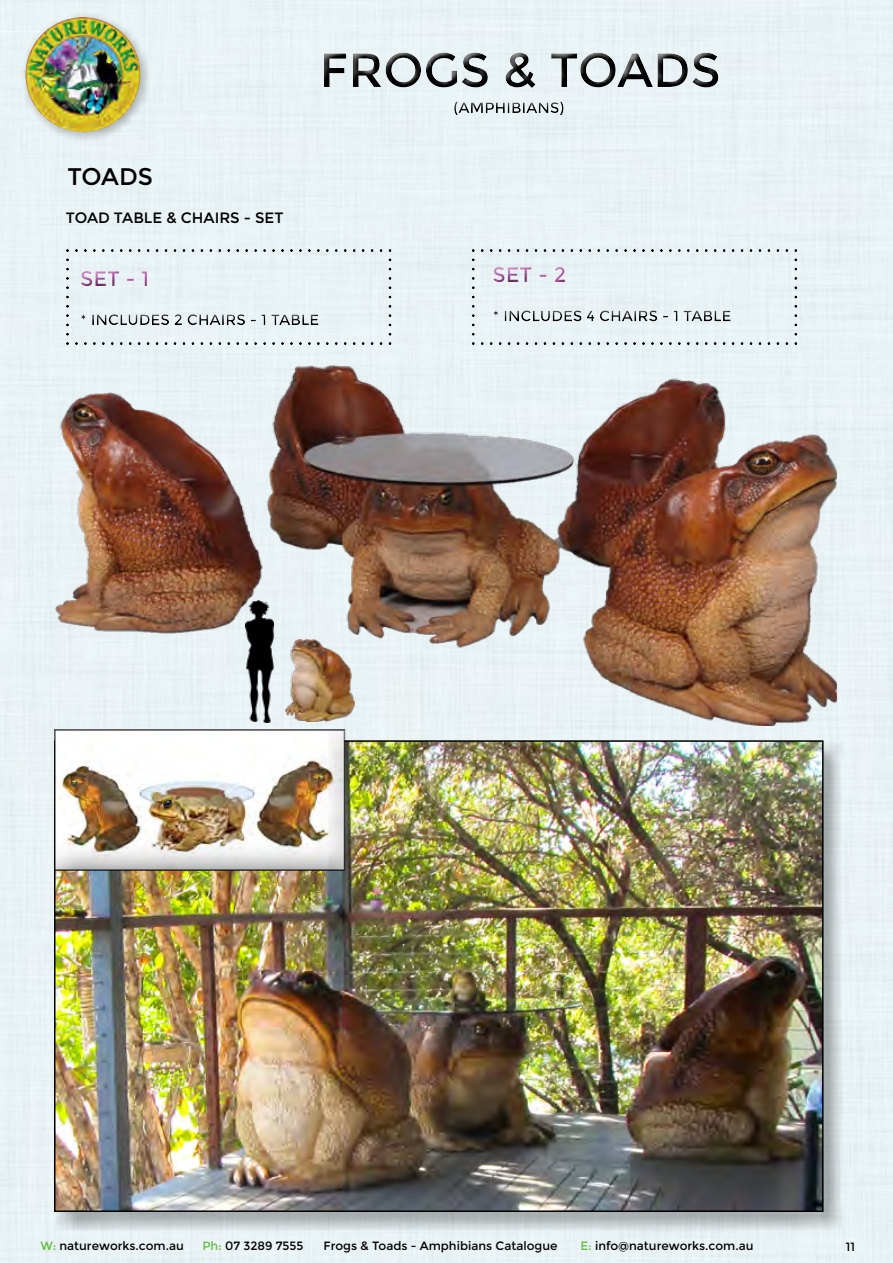
<style>
.page{position:relative;width:893px;height:1263px;background:#fff}
.page>*{position:absolute;margin:0;border:0;box-sizing:border-box;transform-origin:0 0}
.t1{font:24px "Montserrat";letter-spacing:-.01em;color:#000}
.t2{font:21px "Montserrat";color:#ae54a0}
.t3{font:15px "Montserrat";color:#000}
.t4{font:12px "Montserrat";color:#000}
.s1{color:#65bc46}
</style>
<div class="page">
<div style="left:20px;top:12px;width:132px;height:131px;background:#000;opacity:.3"></div>
<img style="left:26px;top:17px;width:114px;height:115px;border-radius:57px">
<div style="left:313px;top:42px;width:412px;height:52px;background:#eaf3f5"></div>
<div style="left:315px;top:48px;width:414px;height:50px;background:#000;opacity:.75"></div>
<div style="left:443px;top:91px;width:128px;height:28px;background:#ebf3f6"></div>
<div style="left:447px;top:96px;width:127px;height:23px;background:#000;opacity:.75"></div>
<img style="left:55px;top:365px;width:782px;height:361px">
<div style="left:56px;top:742px;width:787px;height:488px;background:#000;opacity:.3"></div>
<img style="left:57px;top:743px;width:764px;height:466px">
<div style="left:41px;top:718px;width:319px;height:153px;background:#000;opacity:.75"></div>
<div style="left:458px;top:237px;width:353px;height:108px;background:#e9f2f4"></div>
<div style="left:53px;top:237px;width:352px;height:108px;background:#000;opacity:.75"></div>
<img style="left:246px;top:601px;width:27px;height:121px">
<img style="left:285px;top:639px;width:69px;height:83px">
<h1 class="t1" style="left:68px;top:163px;width:87px">TOADS</h1>
<p class="t3" style="left:66px;top:209px;width:219px">TOAD TABLE &amp; CHAIRS - SET</p>
<h2 class="t2" style="left:80px;top:266px;width:71px">SET - 1</h2>
<h2 class="t2" style="left:493px;top:263px;width:75px">SET - 2</h2>
<p class="t4" style="left:40px;top:1239px;width:145px"><span class="s1">W:</span> natureworks.com.au</p>
<p class="t4" style="left:202px;top:1239px;width:103px"><span class="s1">Ph:</span> 07 3289 7555</p>
<p class="t4" style="left:323px;top:1239px;width:235px">Frogs &amp; Toads - Amphibians Catalogue</p>
<p class="t4" style="left:580px;top:1239px;width:175px"><span class="s1">E:</span> info@natureworks.com.au</p>
<p class="t4" style="left:846px;top:1239px;width:11px">11</p>
</div>
